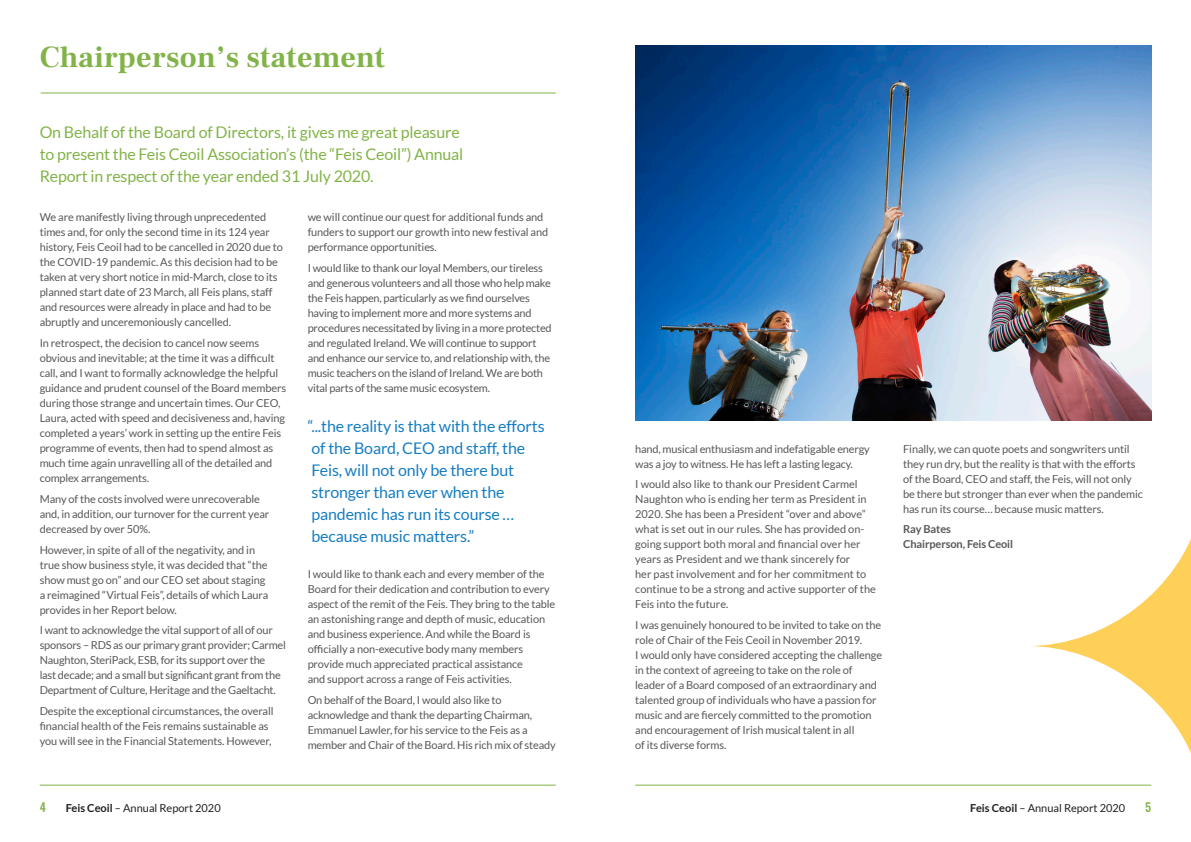
<style>
.page{position:relative;width:1191px;height:842px;background:#fff}
.page>*{position:absolute;margin:0;border:0;box-sizing:border-box;transform-origin:0 0}
.t1{font:700 30px "Frank Ruhl Libre";letter-spacing:.01em;color:#82b348}
.t2{font:16px/22px "Lato";letter-spacing:-.01em;color:#177dc2}
.t3{font:16px/22px "Lato";letter-spacing:-.01em;color:#82b348}
.t4{font:500 12px "Oswald";color:#82b348}
.t5{font:11px/15px "Lato";letter-spacing:-.01em;color:#57585a}
.t6{font:11px "Lato";color:#231f20}
.t7{font:700 11px/15px "Lato";letter-spacing:-.01em;color:#57585a}
.s1{font-weight:700}
</style>
<div class="page">
<hr style="left:635px;top:785px;width:516px;height:1px;background:#82b348">
<hr style="left:40px;top:785px;width:516px;height:1px;background:#82b348">
<hr style="left:41px;top:93px;width:515px;height:1px;background:#82b348">
<img style="left:635px;top:45px;width:516px;height:376px">
<svg style="left:1029px;top:539px;width:162px;height:214px"></svg>
<p class="t1" style="left:40px;top:39px;width:347px">Chairperson’s statement</p>
<p class="t3" style="left:40px;top:121px;width:425px">On Behalf of the Board of Directors, it gives me great pleasure to present the Feis Ceoil Association’s (the “Feis Ceoil”) Annual<br>Report in respect of the year ended 31 July 2020.</p>
<p class="t5" style="left:40px;top:210px;width:245px">We are manifestly living through unprecedented times and, for only the second time in its 124 year history, Feis Ceoil had to be cancelled in 2020 due to the COVID-19 pandemic. As this decision had to be taken at very short notice in mid-March, close to its planned start date of 23 March, all Feis plans, staff and resources were already in place and had to be abruptly and unceremoniously cancelled.</p>
<p class="t5" style="left:40px;top:336px;width:248px">In retrospect, the decision to cancel now seems obvious and inevitable; at the time it was a difficult call, and I want to formally acknowledge the helpful guidance and prudent counsel of the Board members during those strange and uncertain times. Our CEO, Laura, acted with speed and decisiveness and, having completed a years’ work in setting up the entire Feis programme of events, then had to spend almost as much time again unravelling all of the detailed and complex arrangements.</p>
<p class="t5" style="left:40px;top:491px;width:231px">Many of the costs involved were unrecoverable and, in addition, our turnover for the current year decreased by over 50%.</p>
<p class="t5" style="left:40px;top:542px;width:230px">However, in spite of all of the negativity, and in true show business style, it was decided that “the show must go on” and our CEO set about staging a reimagined “Virtual Feis”, details of which Laura provides in her Report below.</p>
<p class="t5" style="left:40px;top:623px;width:248px">I want to acknowledge the vital support of all of our sponsors – RDS as our primary grant provider; Carmel Naughton, SteriPack, ESB, for its support over the<br>last decade; and a small but significant grant from the Department of Culture, Heritage and the Gaeltacht.</p>
<p class="t5" style="left:40px;top:703px;width:235px">Despite the exceptional circumstances, the overall financial health of the Feis remains sustainable as you will see in the Financial Statements. However,</p>
<p class="t5" style="left:308px;top:210px;width:242px">we will continue our quest for additional funds and funders to support our growth into new festival and performance opportunities.</p>
<p class="t5" style="left:308px;top:261px;width:245px">I would like to thank our loyal Members, our tireless and generous volunteers and all those who help make the Feis happen, particularly as we find ourselves having to implement more and more systems and procedures necessitated by living in a more protected and regulated Ireland. We will continue to support and enhance our service to, and relationship with, the music teachers on the island of Ireland. We are both vital parts of the same music ecosystem.</p>
<p class="t2" style="left:308px;top:415px;width:238px">“...the reality is that with the efforts of the Board, CEO and staff, the<br>Feis, will not only be there but stronger than ever when the pandemic has run its course … because music matters.”</p>
<p class="t5" style="left:308px;top:566px;width:249px">I would like to thank each and every member of the Board for their dedication and contribution to every aspect of the remit of the Feis. They bring to the table an astonishing range and depth of music, education and business experience. And while the Board is officially a non-executive body many members provide much appreciated practical assistance<br>and support across a range of Feis activities.</p>
<p class="t5" style="left:308px;top:692px;width:250px">On behalf of the Board, I would also like to acknowledge and thank the departing Chairman, Emmanuel Lawler, for his service to the Feis as a member and Chair of the Board. His rich mix of steady</p>
<p class="t5" style="left:635px;top:441px;width:236px">hand, musical enthusiasm and indefatigable energy was a joy to witness. He has left a lasting legacy.</p>
<p class="t5" style="left:635px;top:477px;width:242px">I would also like to thank our President Carmel Naughton who is ending her term as President in 2020. She has been a President “over and above” what is set out in our rules. She has provided on&shy;going support both moral and financial over her years as President and we thank sincerely for<br>her past involvement and for her commitment to continue to be a strong and active supporter of the Feis into the future.</p>
<p class="t5" style="left:635px;top:617px;width:248px">I was genuinely honoured to be invited to take on the role of Chair of the Feis Ceoil in November 2019.<br>I would only have considered accepting the challenge in the context of agreeing to take on the role of leader of a Board composed of an extraordinary and talented group of individuals who have a passion for music and are fiercely committed to the promotion and encouragement of Irish musical talent in all<br>of its diverse forms.</p>
<p class="t5" style="left:903px;top:441px;width:241px">Finally, we can quote poets and songwriters until they run dry, but the reality is that with the efforts of the Board, CEO and staff, the Feis, will not only be there but stronger than ever when the pandemic has run its course… because music matters.</p>
<p class="t7" style="left:903px;top:521px;width:111px">Ray Bates<br>Chairperson, Feis Ceoil</p>
<p class="t4" style="left:40px;top:801px;width:8px">4</p>
<p class="t6" style="left:66px;top:801px;width:157px"><span class="s1">Feis Ceoil</span> – Annual Report 2020</p>
<p class="t6" style="left:970px;top:801px;width:157px"><span class="s1">Feis Ceoil</span> – Annual Report 2020</p>
<p class="t4" style="left:1145px;top:801px;width:8px">5</p>
</div>
